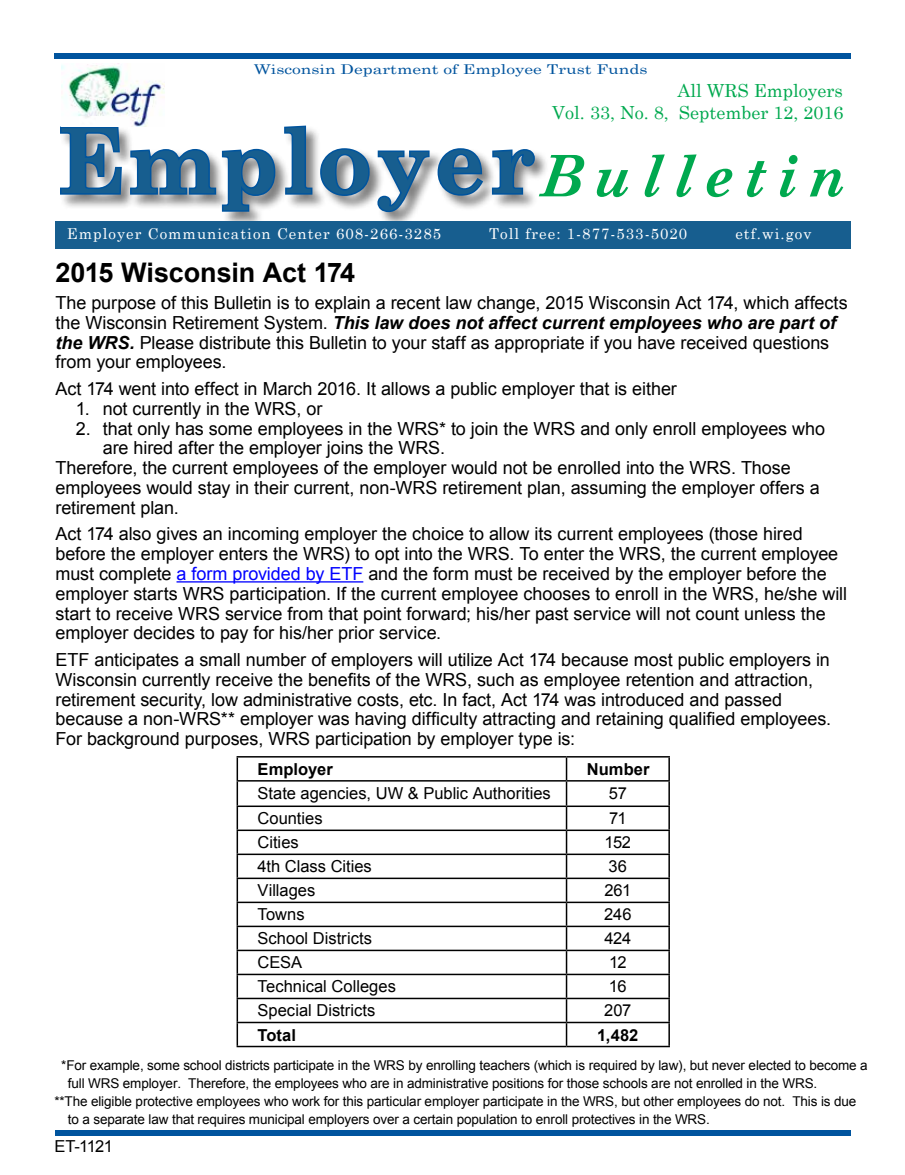
<style>
.page{position:relative;width:905px;height:1175px;background:#fff}
.page>*{position:absolute;margin:0;border:0;box-sizing:border-box;transform-origin:0 0}
.t1{font:700 90px "Century Schoolbook";letter-spacing:.05em;color:#175e8f}
.H2_cc{font:700 27px "Arial";letter-spacing:-.005em;color:#000}
.Body_text_space_afte{font:18px/19.8px "Arial";letter-spacing:-.005em;color:#000}
.t2{font:18px "Century Schoolbook";color:#00a94f}
.Body_text_space_afte-2{font:16.5px "Arial";color:#000}
.Body_text_space_afte-3{font:700 16.5px "Arial";letter-spacing:.005em;color:#000}
.Numbered_list_INSIDE{font:16.5px "Arial";letter-spacing:-.04em;color:#000}
.t3{font:15px "Century Schoolbook";letter-spacing:.07em;color:#fff}
.Body_text_space_afte-4{font:13.5px/18px "Arial";letter-spacing:-.01em;color:#000}
.t4{font:13.5px "Century Schoolbook";color:#00549e;scale:1.29 1}
.s1{font-style:italic;font-size:57.3px;color:#00a94f}
.s2{font-weight:700;font-style:italic}
.s3{color:#00f}
</style>
<div class="page">
<div style="left:54px;top:54px;width:796px;height:5px;background:#00549e"></div>
<div style="left:59px;top:125px;width:490px;height:102px;background:#000;opacity:.5"></div>
<svg style="left:59px;top:125px;width:478px;height:89px"></svg>
<div style="left:56px;top:221px;width:794px;height:27px;background:#175e8f"></div>
<div style="left:56px;top:1130px;width:794px;height:6px;background:#00549e"></div>
<hr style="left:176px;top:581px;width:187px;height:1px;background:#00f">
<hr style="left:236px;top:756px;width:330px;height:1px;background:#000">
<hr style="left:236px;top:757px;width:2px;height:23px;background:#000">
<hr style="left:566px;top:756px;width:104px;height:1px;background:#000">
<hr style="left:565px;top:757px;width:2px;height:23px;background:#000">
<hr style="left:668px;top:757px;width:2px;height:23px;background:#000">
<hr style="left:236px;top:780px;width:330px;height:1px;background:#000">
<hr style="left:236px;top:781px;width:2px;height:24px;background:#000">
<hr style="left:566px;top:780px;width:104px;height:1px;background:#000">
<hr style="left:565px;top:781px;width:2px;height:24px;background:#000">
<hr style="left:668px;top:781px;width:2px;height:24px;background:#000">
<hr style="left:236px;top:805px;width:330px;height:2px;background:#000">
<hr style="left:236px;top:807px;width:2px;height:22px;background:#000">
<hr style="left:566px;top:805px;width:104px;height:2px;background:#000">
<hr style="left:565px;top:807px;width:2px;height:22px;background:#000">
<hr style="left:668px;top:807px;width:2px;height:22px;background:#000">
<hr style="left:236px;top:829px;width:330px;height:2px;background:#000">
<hr style="left:236px;top:831px;width:2px;height:22px;background:#000">
<hr style="left:566px;top:829px;width:104px;height:2px;background:#000">
<hr style="left:565px;top:831px;width:2px;height:22px;background:#000">
<hr style="left:668px;top:831px;width:2px;height:22px;background:#000">
<hr style="left:236px;top:853px;width:330px;height:2px;background:#000">
<hr style="left:236px;top:855px;width:2px;height:22px;background:#000">
<hr style="left:566px;top:853px;width:104px;height:2px;background:#000">
<hr style="left:565px;top:855px;width:2px;height:22px;background:#000">
<hr style="left:668px;top:855px;width:2px;height:22px;background:#000">
<hr style="left:236px;top:877px;width:330px;height:2px;background:#000">
<hr style="left:236px;top:879px;width:2px;height:22px;background:#000">
<hr style="left:566px;top:877px;width:104px;height:2px;background:#000">
<hr style="left:565px;top:879px;width:2px;height:22px;background:#000">
<hr style="left:668px;top:879px;width:2px;height:22px;background:#000">
<hr style="left:236px;top:901px;width:330px;height:2px;background:#000">
<hr style="left:236px;top:903px;width:2px;height:22px;background:#000">
<hr style="left:566px;top:901px;width:104px;height:2px;background:#000">
<hr style="left:565px;top:903px;width:2px;height:22px;background:#000">
<hr style="left:668px;top:903px;width:2px;height:22px;background:#000">
<hr style="left:236px;top:925px;width:330px;height:2px;background:#000">
<hr style="left:236px;top:927px;width:2px;height:22px;background:#000">
<hr style="left:566px;top:925px;width:104px;height:2px;background:#000">
<hr style="left:565px;top:927px;width:2px;height:22px;background:#000">
<hr style="left:668px;top:927px;width:2px;height:22px;background:#000">
<hr style="left:236px;top:949px;width:330px;height:2px;background:#000">
<hr style="left:236px;top:951px;width:2px;height:22px;background:#000">
<hr style="left:566px;top:949px;width:104px;height:2px;background:#000">
<hr style="left:565px;top:951px;width:2px;height:22px;background:#000">
<hr style="left:668px;top:951px;width:2px;height:22px;background:#000">
<hr style="left:236px;top:973px;width:330px;height:2px;background:#000">
<hr style="left:236px;top:975px;width:2px;height:22px;background:#000">
<hr style="left:566px;top:973px;width:104px;height:2px;background:#000">
<hr style="left:565px;top:975px;width:2px;height:22px;background:#000">
<hr style="left:668px;top:975px;width:2px;height:22px;background:#000">
<hr style="left:236px;top:997px;width:330px;height:2px;background:#000">
<hr style="left:236px;top:999px;width:2px;height:22px;background:#000">
<hr style="left:566px;top:997px;width:104px;height:2px;background:#000">
<hr style="left:565px;top:999px;width:2px;height:22px;background:#000">
<hr style="left:668px;top:999px;width:2px;height:22px;background:#000">
<hr style="left:236px;top:1021px;width:330px;height:2px;background:#000">
<hr style="left:236px;top:1023px;width:2px;height:22px;background:#000">
<hr style="left:566px;top:1021px;width:104px;height:2px;background:#000">
<hr style="left:565px;top:1023px;width:2px;height:22px;background:#000">
<hr style="left:668px;top:1023px;width:2px;height:22px;background:#000">
<hr style="left:236px;top:1045px;width:330px;height:2px;background:#000">
<hr style="left:566px;top:1045px;width:104px;height:2px;background:#000">
<img style="left:61px;top:64px;width:103px;height:62px">
<p class="t4" style="left:254px;top:58px;width:307px">Wisconsin Department of Employee Trust Funds</p>
<p class="t2" style="left:677px;top:75px;width:167px">All WRS Employers</p>
<p class="t2" style="left:552px;top:97px;width:293px">Vol. 33, No. 8, September 12, 2016</p>
<h1 class="t1" style="left:58px;top:91px;width:794px">Employer<span class="s1">Bulletin</span></h1>
<p class="t3" style="left:67px;top:221px;width:375px">Employer Communication Center 608-266-3285</p>
<p class="t3" style="left:489px;top:221px;width:200px">Toll free: 1-877-533-5020</p>
<p class="t3" style="left:735px;top:221px;width:78px">etf.wi.gov</p>
<p class="H2_cc" style="left:56px;top:254px;width:301px">2015 Wisconsin Act 174</p>
<p class="Body_text_space_afte" style="left:56px;top:293px;width:793px">The purpose of this Bulletin is to explain a recent law change, 2015 Wisconsin Act 174, which affects the Wisconsin Retirement System. <span class="s2">This law does not affect current employees who are part of the WRS.</span> Please distribute this Bulletin to your staff as appropriate if you have received questions from your employees.</p>
<p class="Body_text_space_afte" style="left:56px;top:378px;width:623px">Act 174 went into effect in March 2016. It allows a public employer that is either</p>
<p class="Body_text_space_afte" style="left:76px;top:398px;width:248px">1. not currently in the WRS, or</p>
<p class="Body_text_space_afte" style="left:103px;top:418px;width:724px;text-indent:-27px">2. that only has some employees in the WRS* to join the WRS and only enroll employees who are hired after the employer joins the WRS.</p>
<p class="Body_text_space_afte" style="left:56px;top:458px;width:765px">Therefore, the current employees of the employer would not be enrolled into the WRS. Those employees would stay in their current, non-WRS retirement plan, assuming the employer offers a retirement plan.</p>
<p class="Body_text_space_afte" style="left:56px;top:524px;width:793px">Act 174 also gives an incoming employer the choice to allow its current employees (those hired before the employer enters the WRS) to opt into the WRS. To enter the WRS, the current employee must complete <span class="s3">a form provided by ETF</span> and the form must be received by the employer before the employer starts WRS participation. If the current employee chooses to enroll in the WRS, he/she will start to receive WRS service from that point forward; his/her past service will not count unless the employer decides to pay for his/her prior service.</p>
<p class="Body_text_space_afte" style="left:56px;top:649px;width:777px">ETF anticipates a small number of employers will utilize Act 174 because most public employers in Wisconsin currently receive the benefits of the WRS, such as employee retention and attraction, retirement security, low administrative costs, etc. In fact, Act 174 was introduced and passed because a non-WRS** employer was having difficulty attracting and retaining qualified employees.<br>For background purposes, WRS participation by employer type is:</p>
<p class="Body_text_space_afte-3" style="left:257px;top:757px;width:77px">Employer</p>
<p class="Body_text_space_afte-3" style="left:587px;top:757px;width:64px">Number</p>
<p class="Body_text_space_afte-2" style="left:257px;top:781px;width:295px">State agencies, UW &amp; Public Authorities</p>
<p class="Body_text_space_afte-2" style="left:608px;top:781px;width:20px">57</p>
<p class="Body_text_space_afte-2" style="left:257px;top:807px;width:67px">Counties</p>
<p class="Body_text_space_afte-2" style="left:609px;top:807px;width:19px">71</p>
<p class="Body_text_space_afte-2" style="left:257px;top:831px;width:43px">Cities</p>
<p class="Body_text_space_afte-2" style="left:604px;top:831px;width:28px">152</p>
<p class="Body_text_space_afte-2" style="left:257px;top:855px;width:116px">4th Class Cities</p>
<p class="Body_text_space_afte-2" style="left:608px;top:855px;width:20px">36</p>
<p class="Body_text_space_afte-2" style="left:257px;top:879px;width:59px">Villages</p>
<p class="Body_text_space_afte-2" style="left:604px;top:879px;width:28px">261</p>
<p class="Body_text_space_afte-2" style="left:257px;top:903px;width:49px">Towns</p>
<p class="Body_text_space_afte-2" style="left:604px;top:903px;width:29px">246</p>
<p class="Body_text_space_afte-2" style="left:257px;top:927px;width:116px">School Districts</p>
<p class="Body_text_space_afte-2" style="left:604px;top:927px;width:28px">424</p>
<p class="Body_text_space_afte-2" style="left:257px;top:951px;width:46px">CESA</p>
<p class="Body_text_space_afte-2" style="left:609px;top:951px;width:19px">12</p>
<p class="Body_text_space_afte-2" style="left:257px;top:975px;width:140px">Technical Colleges</p>
<p class="Body_text_space_afte-2" style="left:609px;top:975px;width:19px">16</p>
<p class="Body_text_space_afte-2" style="left:257px;top:999px;width:119px">Special Districts</p>
<p class="Body_text_space_afte-2" style="left:604px;top:999px;width:29px">207</p>
<p class="Body_text_space_afte-3" style="left:257px;top:1023px;width:40px">Total</p>
<p class="Body_text_space_afte-3" style="left:597px;top:1023px;width:43px">1,482</p>
<p class="Body_text_space_afte-4" style="left:68px;top:1056px;width:801px;text-indent:-7px">*For example, some school districts participate in the WRS by enrolling teachers (which is required by law), but never elected to become a full WRS employer. Therefore, the employees who are in administrative positions for those schools are not enrolled in the WRS.</p>
<p class="Body_text_space_afte-4" style="left:68px;top:1092px;width:790px;text-indent:-14px">**The eligible protective employees who work for this particular employer participate in the WRS, but other employees do not. This is due to a separate law that requires municipal employers over a certain population to enroll protectives in the WRS.</p>
<p class="Numbered_list_INSIDE" style="left:54px;top:1134px;width:60px">ET-1121</p>
</div>
